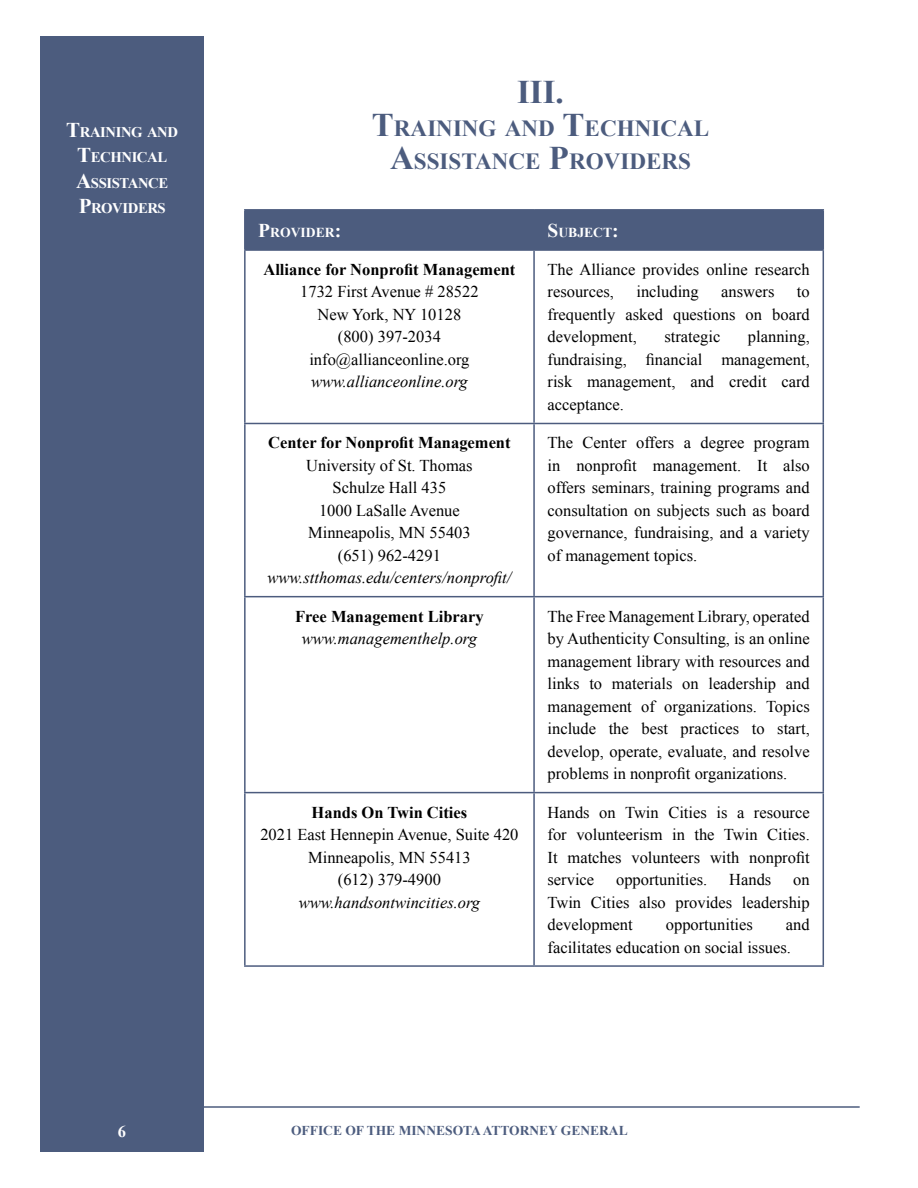
<style>
.page{position:relative;width:918px;height:1188px;background:#fff}
.page>*{position:absolute;margin:0;border:0;box-sizing:border-box;transform-origin:0 0}
.h2{font:700 33px "Times New Roman";color:#4c5c7e}
.h2-2{font:700 23.1px/33px "Times New Roman";color:#4c5c7e;text-align:center}
.p{font:16.5px/22.5px "Times New Roman";color:#000;text-align:justify}
.p-2{font:italic 16.5px/22.5px "Times New Roman";color:#000;text-align:center}
.t1{font:700 16.5px "Times New Roman";color:#fff}
.t2{font:700 14.7px/25.2px "Times New Roman";letter-spacing:-.03em;color:#fff;text-align:center}
.h4{font:700 13.65px "Times New Roman";color:#fff}
.t3{font:700 13.5px "Times New Roman";color:#4c5c7e}
.s1{font-size:21px}
.s2{font-size:33px}
.s3{font-size:19.5px}
.s4{font-weight:700}
.s5{font-style:italic}
.s6{font-weight:700;font-style:normal}
</style>
<div class="page">
<div style="left:40px;top:36px;width:164px;height:1116px;background:#4c5c7e"></div>
<hr style="left:58px;top:1106px;width:802px;height:2px;background:#4c5c7e">
<div style="left:246px;top:211px;width:577px;height:38px;background:#4c5c7e"></div>
<hr style="left:244px;top:209px;width:290px;height:2px;background:#4c5c7e">
<hr style="left:244px;top:211px;width:2px;height:38px;background:#4c5c7e">
<hr style="left:534px;top:209px;width:290px;height:2px;background:#4c5c7e">
<hr style="left:533px;top:211px;width:2px;height:38px;background:#4c5c7e">
<hr style="left:823px;top:211px;width:1px;height:38px;background:#4c5c7e">
<hr style="left:244px;top:249px;width:290px;height:2px;background:#4c5c7e">
<hr style="left:244px;top:251px;width:2px;height:172px;background:#4c5c7e">
<hr style="left:534px;top:249px;width:290px;height:2px;background:#4c5c7e">
<hr style="left:533px;top:251px;width:2px;height:172px;background:#4c5c7e">
<hr style="left:823px;top:251px;width:1px;height:172px;background:#4c5c7e">
<hr style="left:244px;top:423px;width:290px;height:1px;background:#4c5c7e">
<hr style="left:244px;top:424px;width:2px;height:172px;background:#4c5c7e">
<hr style="left:534px;top:423px;width:290px;height:1px;background:#4c5c7e">
<hr style="left:533px;top:424px;width:2px;height:172px;background:#4c5c7e">
<hr style="left:823px;top:424px;width:1px;height:172px;background:#4c5c7e">
<hr style="left:244px;top:596px;width:290px;height:1px;background:#4c5c7e">
<hr style="left:244px;top:597px;width:2px;height:195px;background:#4c5c7e">
<hr style="left:534px;top:596px;width:290px;height:1px;background:#4c5c7e">
<hr style="left:533px;top:597px;width:2px;height:195px;background:#4c5c7e">
<hr style="left:823px;top:597px;width:1px;height:195px;background:#4c5c7e">
<hr style="left:244px;top:792px;width:290px;height:1px;background:#4c5c7e">
<hr style="left:244px;top:793px;width:2px;height:172px;background:#4c5c7e">
<hr style="left:534px;top:792px;width:290px;height:1px;background:#4c5c7e">
<hr style="left:533px;top:793px;width:2px;height:172px;background:#4c5c7e">
<hr style="left:823px;top:793px;width:1px;height:172px;background:#4c5c7e">
<hr style="left:244px;top:965px;width:290px;height:2px;background:#4c5c7e">
<hr style="left:534px;top:965px;width:290px;height:2px;background:#4c5c7e">
<p class="t2" style="left:66px;top:119px;width:113px"><span class="s1">T</span>RAINING AND<br><span class="s1">T</span>ECHNICAL<br><span class="s1">A</span>SSISTANCE<br><span class="s1">P</span>ROVIDERS</p>
<h2 class="h2" style="left:517px;top:69px;width:48px">III.</h2>
<h2 class="h2-2" style="left:372px;top:112px;width:339px"><span class="s2">T</span>RAINING AND <span class="s2">T</span>ECHNICAL<br><span class="s2">A</span>SSISTANCE <span class="s2">P</span>ROVIDERS</h2>
<h4 class="h4" style="left:258px;top:223px;width:84px"><span class="s3">P</span>ROVIDER<span class="s3">:</span></h4>
<h4 class="h4" style="left:548px;top:223px;width:73px"><span class="s3">S</span>UBJECT <span class="s3">:</span></h4>
<p class="p" style="left:263px;top:258px;width:253px;text-align:center"><span class="s4">Alliance for Nonprofit Management<br></span>1732 First Avenue # 28522<br>New York, NY 10128<br>(800) 397-2034 info@allianceonline.org <span class="s5">www.allianceonline.org</span></p>
<p class="p" style="left:548px;top:258px;width:264px">The Alliance provides online research resources,</p>
<p class="p" style="left:636px;top:280px;width:64px">including</p>
<p class="p" style="left:721px;top:280px;width:55px">answers</p>
<p class="p" style="left:548px;top:280px;width:264px;text-indent:249px">to frequently asked questions on board development,</p>
<p class="p" style="left:548px;top:325px;width:264px;text-indent:200px">planning, fundraising, financial management, risk management, and credit card acceptance.</p>
<p class="p" style="left:664px;top:325px;width:57px">strategic</p>
<p class="p" style="left:268px;top:431px;width:245px;text-align:center"><span class="s4">Center for Nonprofit Management<br></span>University of St. Thomas<br>Schulze Hall 435<br>1000 LaSalle Avenue<br>Minneapolis, MN 55403<br>(651) 962-4291 <span class="s5">www.stthomas.edu/centers/nonprofit/</span></p>
<p class="p" style="left:548px;top:431px;width:264px">The Center offers a degree program in nonprofit management. It also offers seminars, training programs and consultation on subjects such as board governance, fundraising, and a variety of management topics.</p>
<p class="p-2" style="left:295px;top:604px;width:190px"><span class="s6">Free Management Library </span>www.managementhelp.org</p>
<p class="p" style="left:548px;top:605px;width:264px">The Free Management Library, operated by Authenticity Consulting, is an online management library with resources and links to materials on leadership and management of organizations. Topics include the best practices to start, develop, operate, evaluate, and resolve problems in nonprofit organizations.</p>
<p class="p" style="left:260px;top:801px;width:260px;text-align:center"><span class="s4">Hands On Twin Cities<br></span>2021 East Hennepin Avenue, Suite 420<br>Minneapolis, MN 55413<br>(612) 379-4900 <span class="s5">www.handsontwincities.org</span></p>
<p class="p" style="left:548px;top:801px;width:264px">Hands on Twin Cities is a resource for volunteerism in the Twin Cities.<br>It matches volunteers with nonprofit service</p>
<p class="p" style="left:616px;top:868px;width:93px">opportunities.</p>
<p class="p" style="left:729px;top:868px;width:44px">Hands</p>
<p class="p" style="left:548px;top:868px;width:264px;text-indent:246px">on Twin Cities also provides leadership development</p>
<p class="p" style="left:548px;top:913px;width:264px;text-indent:238px">and facilitates education on social issues.</p>
<p class="p" style="left:666px;top:913px;width:89px">opportunities</p>
<p class="t1" style="left:118px;top:1120px;width:10px">6</p>
<p class="t3" style="left:291px;top:1121px;width:338px">OFFICE OF THE MINNESOTA ATTORNEY GENERAL</p>
</div>
